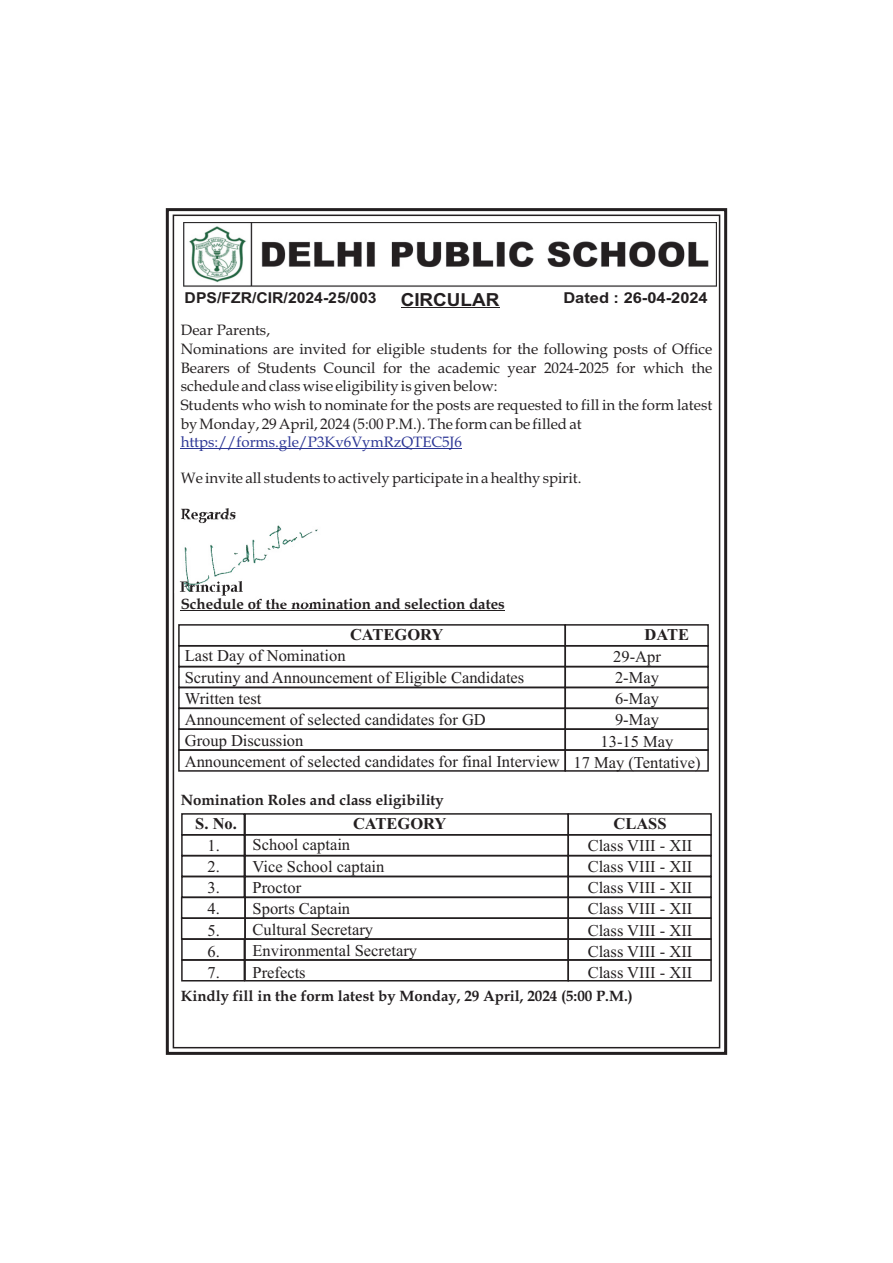
<style>
.page{position:relative;width:893px;height:1263px;background:#fff}
.page>*{position:absolute;margin:0;border:0;box-sizing:border-box;transform-origin:0 0}
.t1{font:700 18px "Arial";color:#231f20;scale:1.05 1}
.t2{font:16.5px/21.3px "Times New Roman";color:#231f20}
.t3{font:700 16.5px "Times New Roman";color:#231f20}
.t4{font:15px/18.6px "Book Antiqua";color:#231f20}
.t5{font:700 15px "Book Antiqua";color:#231f20}
.t6{font:15px "Book Antiqua";color:#2c3695}
.t7{font:700 15px "Arial";color:#231f20;scale:1.05 1}
.t8{font:700 15px "Arial";color:#231f20;scale:1.1 1}
</style>
<div class="page">
<div style="left:166px;top:208px;width:561px;height:847px;border:3px solid #231f20"></div>
<img style="left:183px;top:222px;width:534px;height:65px">
<hr style="left:401px;top:307px;width:98px;height:1px;background:#231f20">
<hr style="left:181px;top:610px;width:324px;height:1px;background:#231f20">
<hr style="left:181px;top:449px;width:281px;height:1px;background:#2c3695">
<div style="left:178px;top:624px;width:388px;height:22px;border:1px solid #231f20"></div>
<div style="left:178px;top:645px;width:388px;height:22px;border:1px solid #231f20"></div>
<div style="left:178px;top:666px;width:388px;height:22px;border:1px solid #231f20"></div>
<div style="left:178px;top:687px;width:388px;height:22px;border:1px solid #231f20"></div>
<div style="left:178px;top:707px;width:388px;height:23px;border:1px solid #231f20"></div>
<div style="left:178px;top:728px;width:388px;height:23px;border:1px solid #231f20"></div>
<div style="left:178px;top:749px;width:388px;height:23px;border:1px solid #231f20"></div>
<div style="left:564px;top:624px;width:145px;height:22px;border:1px solid #231f20"></div>
<div style="left:564px;top:645px;width:145px;height:22px;border:1px solid #231f20"></div>
<div style="left:564px;top:666px;width:145px;height:22px;border:1px solid #231f20"></div>
<div style="left:564px;top:687px;width:145px;height:22px;border:1px solid #231f20"></div>
<div style="left:564px;top:707px;width:145px;height:23px;border:1px solid #231f20"></div>
<div style="left:564px;top:728px;width:145px;height:23px;border:1px solid #231f20"></div>
<div style="left:564px;top:749px;width:145px;height:23px;border:1px solid #231f20"></div>
<div style="left:244px;top:813px;width:325px;height:22px;border:1px solid #231f20"></div>
<div style="left:181px;top:813px;width:64px;height:22px;border:1px solid #231f20"></div>
<div style="left:244px;top:834px;width:325px;height:22px;border:1px solid #231f20"></div>
<div style="left:181px;top:834px;width:64px;height:22px;border:1px solid #231f20"></div>
<div style="left:244px;top:855px;width:325px;height:22px;border:1px solid #231f20"></div>
<div style="left:181px;top:855px;width:64px;height:22px;border:1px solid #231f20"></div>
<div style="left:244px;top:876px;width:325px;height:22px;border:1px solid #231f20"></div>
<div style="left:181px;top:876px;width:64px;height:22px;border:1px solid #231f20"></div>
<div style="left:244px;top:896px;width:325px;height:23px;border:1px solid #231f20"></div>
<div style="left:181px;top:896px;width:65px;height:23px;border:1px solid #231f20"></div>
<div style="left:244px;top:917px;width:325px;height:23px;border:1px solid #231f20"></div>
<div style="left:181px;top:917px;width:65px;height:23px;border:1px solid #231f20"></div>
<div style="left:244px;top:938px;width:325px;height:23px;border:1px solid #231f20"></div>
<div style="left:181px;top:938px;width:64px;height:23px;border:1px solid #231f20"></div>
<div style="left:244px;top:959px;width:325px;height:22px;border:1px solid #231f20"></div>
<div style="left:181px;top:959px;width:64px;height:22px;border:1px solid #231f20"></div>
<div style="left:567px;top:813px;width:145px;height:22px;border:1px solid #231f20"></div>
<div style="left:567px;top:834px;width:145px;height:22px;border:1px solid #231f20"></div>
<div style="left:567px;top:855px;width:145px;height:22px;border:1px solid #231f20"></div>
<div style="left:567px;top:876px;width:145px;height:22px;border:1px solid #231f20"></div>
<div style="left:567px;top:896px;width:145px;height:23px;border:1px solid #231f20"></div>
<div style="left:567px;top:917px;width:145px;height:23px;border:1px solid #231f20"></div>
<div style="left:567px;top:938px;width:145px;height:23px;border:1px solid #231f20"></div>
<div style="left:567px;top:959px;width:145px;height:22px;border:1px solid #231f20"></div>
<img style="left:179px;top:511px;width:139px;height:96px">
<p class="t7" style="left:185px;top:292px;width:184px">DPS/FZR/CIR/2024-25/003</p>
<p class="t1" style="left:401px;top:293px;width:96px">CIRCULAR</p>
<p class="t8" style="left:563px;top:292px;width:133px">Dated : 26-04-2024</p>
<p class="t4" style="left:181px;top:323px;width:533px">Dear Parents,<br>Nominations are invited for eligible students for the following posts of Office Bearers of Students Council for the academic year 2024-2025 for which the schedule and class wise eligibility is given below:<br>Students who wish to nominate for the posts are requested to fill in the form latest by Monday, 29 April, 2024 (5:00 P.M.). The form can be filled at</p>
<p class="t4" style="left:181px;top:471px;width:402px">We invite all students to actively participate in a healthy spirit.</p>
<p class="t5" style="left:181px;top:508px;width:57px">Regards</p>
<p class="t6" style="left:181px;top:436px;width:283px">https://forms.gle/P3Kv6VymRzQTEC5J6</p>
<p class="t5" style="left:181px;top:598px;width:326px">Schedule of the nomination and selection dates</p>
<p class="t3" style="left:350px;top:629px;width:95px">CATEGORY</p>
<p class="t3" style="left:644px;top:629px;width:46px">DATE</p>
<p class="t2" style="left:185px;top:647px;width:376px">Last Day of Nomination<br>Scrutiny and Announcement of Eligible Candidates Written test<br>Announcement of selected candidates for GD<br>Group Discussion<br>Announcement of selected candidates for final Interview</p>
<p class="t2" style="left:573px;top:647px;width:129px;text-align:center">29-Apr<br>2-May<br>6-May<br>9-May<br>13-15 May<br>17 May (Tentative)</p>
<p class="t5" style="left:181px;top:794px;width:265px">Nomination Roles and class eligibility</p>
<p class="t3" style="left:195px;top:818px;width:43px">S. No.</p>
<p class="t3" style="left:353px;top:818px;width:95px">CATEGORY</p>
<p class="t3" style="left:613px;top:818px;width:55px">CLASS</p>
<p class="t2" style="left:207px;top:836px;width:14px;text-align:justify">1.<br>2.<br>3.<br>4.<br>5.<br>6.<br>7.</p>
<p class="t2" style="left:253px;top:836px;width:166px">School captain<br>Vice School captain<br>Proctor<br>Sports Captain<br>Cultural Secretary<br>Environmental Secretary<br>Prefects</p>
<p class="t2" style="left:588px;top:836px;width:106px;text-align:justify">Class VIII - XII Class VIII - XII Class VIII - XII Class VIII - XII Class VIII - XII Class VIII - XII Class VIII - XII</p>
<p class="t5" style="left:181px;top:990px;width:454px">Kindly fill in the form latest by Monday, 29 April, 2024 (5:00 P.M.)</p>
</div>
